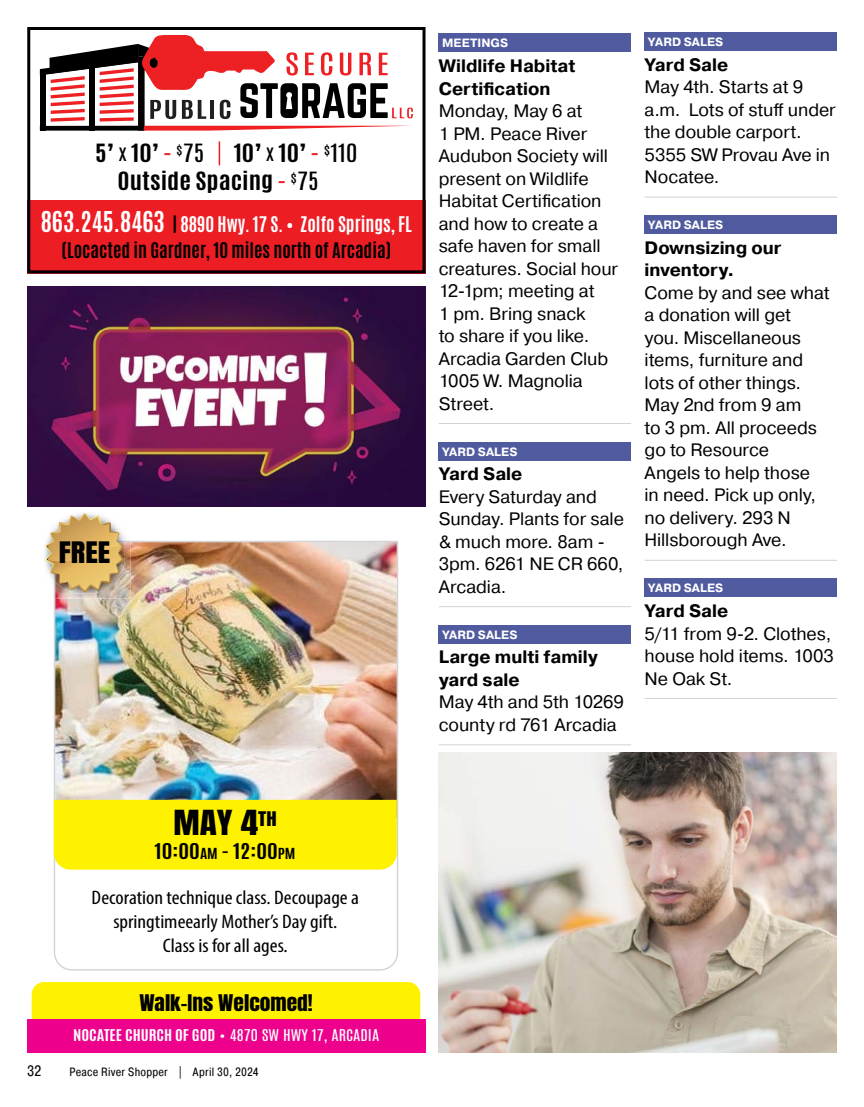
<style>
.page{position:relative;width:864px;height:1107px;background:#fff}
.page>*{position:absolute;margin:0;border:0;box-sizing:border-box;transform-origin:0 0}
.t1{font:29.4px "Anton";color:#000;scale:1.2 1}
.t2{font:25.2px "Anton";color:#000;scale:1.2 1}
.t3{font:700 21px "Antonio";color:#000;scale:1.2 1}
.t4{font:700 21px "Antonio";color:#000;scale:1.19 1}
.t5{font:condensed 19.65px/23.7px "Myriad Pro";color:#000;text-align:center;scale:1.1 1}
.t6{font:19.5px "Anton";color:#000;scale:1.1 1}
.t7{font:700 18.15px "Antonio";color:#000;scale:1.2 1}
.t8{font:18px/22.5px "Pragmatica";letter-spacing:-.005em;color:#000}
.t9{font:700 18px/22.5px "Pragmatica";color:#000}
.t10{font:700 18px/25.5px "Antonio";color:#000;text-align:center}
.t11{font:15px "Pragmatica Cond";color:#000}
.t12{font:13.5px "Antonio";color:#fff;scale:1.18 1}
.t13{font:700 12px "Pragmatica";letter-spacing:.01em;color:#fff}
.t14{font:12px "Pragmatica Cond";letter-spacing:.015em;color:#000}
.s1{font-weight:400;font-size:18px}
.s2{color:#ed1d24}
.s3{font-weight:400}
.s4{font-size:24px;color:#fff}
.s5{color:#fff}
.s6{font-size:12.75px}
.s7{font-weight:700}
</style>
<div class="page">
<div style="left:439px;top:33px;width:192px;height:19px;background:#4f5b9e"></div>
<hr style="left:439px;top:423px;width:192px;height:1px;background:#d1d3d4">
<div style="left:439px;top:442px;width:192px;height:18px;background:#4f5b9e"></div>
<hr style="left:439px;top:606px;width:192px;height:1px;background:#d1d3d4">
<div style="left:439px;top:625px;width:192px;height:19px;background:#4f5b9e"></div>
<hr style="left:439px;top:744px;width:192px;height:1px;background:#d1d3d4">
<div style="left:645px;top:32px;width:192px;height:19px;background:#4f5b9e"></div>
<hr style="left:645px;top:197px;width:192px;height:1px;background:#d1d3d4">
<div style="left:645px;top:215px;width:192px;height:19px;background:#4f5b9e"></div>
<hr style="left:645px;top:560px;width:192px;height:1px;background:#d1d3d4">
<div style="left:645px;top:578px;width:192px;height:19px;background:#4f5b9e"></div>
<hr style="left:645px;top:698px;width:192px;height:1px;background:#d1d3d4">
<img style="left:27px;top:287px;width:398px;height:219px">
<img style="left:54px;top:541px;width:344px;height:430px">
<img style="left:54px;top:541px;width:76px;height:58px">
<img style="left:44px;top:545px;width:2px;height:19px">
<svg style="left:46px;top:513px;width:78px;height:80px;background:#daba80"></svg>
<div style="left:54px;top:800px;width:343px;height:70px;background:#fff200"></div>
<div style="left:32px;top:982px;width:388px;height:38px;background:#fff200"></div>
<div style="left:27px;top:1020px;width:398px;height:33px;background:#ec008c"></div>
<div style="left:27px;top:200px;width:399px;height:73px;background:#ed1d24"></div>
<svg style="left:219px;top:141px;width:1px;height:24px"></svg>
<div style="left:27px;top:27px;width:399px;height:246px;border:3px solid #000"></div>
<svg style="left:40px;top:34px;width:373px;height:97px"></svg>
<img style="left:439px;top:752px;width:398px;height:301px">
<p class="t3" style="left:95px;top:138px;width:93px">5’ <span class="s1">x</span> 10’ <span class="s2">-</span> <sup>$</sup><span class="s3">75</span></p>
<p class="t3" style="left:234px;top:138px;width:105px">10’ <span class="s1">x</span> 10’ <span class="s2">-</span> <sup>$</sup><span class="s3">110</span></p>
<p class="t4" style="left:118px;top:165px;width:171px">Outside Spacing <span class="s2">-</span> <sup>$</sup><span class="s3">75</span></p>
<p class="t10" style="left:41px;top:212px;width:373px"><span class="s4">863.245.8463</span> | <span class="s5">8890 Hwy. 17 S. • Zolfo Springs, FL </span>(Locacted in Gardner, 10 miles north of Arcadia)</p>
<h2 class="t2" style="left:59px;top:539px;width:44px">FREE</h2>
<p class="t13" style="left:442px;top:35px;width:68px">MEETINGS</p>
<p class="t9" style="left:439px;top:55px;width:138px">Wildlife Habitat<br>Certification</p>
<p class="t8" style="left:439px;top:100px;width:181px">Monday, May 6 at<br>1 PM. Peace River<br>Audubon Society will present on Wildlife<br>Habitat Certification and how to create a safe haven for small creatures. Social hour<br>12-1pm; meeting at<br>1 pm. Bring snack<br>to share if you like.<br>Arcadia Garden Club<br>1005 W. Magnolia<br>Street.</p>
<p class="t13" style="left:442px;top:444px;width:77px">YARD SALES</p>
<p class="t9" style="left:439px;top:463px;width:85px">Yard Sale</p>
<p class="t8" style="left:439px;top:486px;width:187px">Every Saturday and<br>Sunday. Plants for sale &amp; much more. 8am -<br>3pm. 6261 NE CR 660,<br>Arcadia.</p>
<p class="t13" style="left:442px;top:627px;width:77px">YARD SALES</p>
<p class="t9" style="left:439px;top:646px;width:161px">Large multi family yard sale</p>
<p class="t8" style="left:439px;top:691px;width:187px">May 4th and 5th 10269 county rd 761 Arcadia</p>
<p class="t13" style="left:648px;top:34px;width:77px">YARD SALES</p>
<p class="t9" style="left:645px;top:54px;width:85px">Yard Sale</p>
<p class="t8" style="left:645px;top:76px;width:193px">May 4th. Starts at 9 a.m. Lots of stuff under the double carport.<br>5355 SW Provau Ave in<br>Nocatee.</p>
<p class="t13" style="left:648px;top:217px;width:77px">YARD SALES</p>
<p class="t9" style="left:645px;top:237px;width:138px">Downsizing our inventory.</p>
<p class="t8" style="left:645px;top:282px;width:187px">Come by and see what a donation will get you. Miscellaneous items, furniture and lots of other things.<br>May 2nd from 9 am<br>to 3 pm. All proceeds go to Resource<br>Angels to help those<br>in need. Pick up only, no delivery. 293 N<br>Hillsborough Ave.</p>
<p class="t13" style="left:648px;top:580px;width:77px">YARD SALES</p>
<p class="t9" style="left:645px;top:600px;width:85px">Yard Sale</p>
<p class="t8" style="left:645px;top:623px;width:191px">5/11 from 9-2. Clothes, house hold items. 1003<br>Ne Oak St.</p>
<h1 class="t1" style="left:173px;top:808px;width:87px">MAY 4<sup>TH</sup></h1>
<p class="t7" style="left:155px;top:838px;width:119px">10:00<span class="s6">AM</span> - 12:00<span class="s6">PM</span></p>
<p class="t5" style="left:92px;top:885px;width:245px">Decoration technique class. Decoupage a springtimeearly Mother’s Day gift.<br>Class is for all ages.</p>
<p class="t6" style="left:139px;top:993px;width:159px">Walk-Ins Welcomed!</p>
<p class="t12" style="left:73px;top:1026px;width:261px"><span class="s7">NOCATEE CHURCH OF GOD</span> • 4870 SW HWY 17, ARCADIA</p>
<p class="t11" style="left:27px;top:1061px;width:16px">32</p>
<p class="t14" style="left:70px;top:1064px;width:191px">Peace River Shopper | April 30, 2024</p>
</div>
